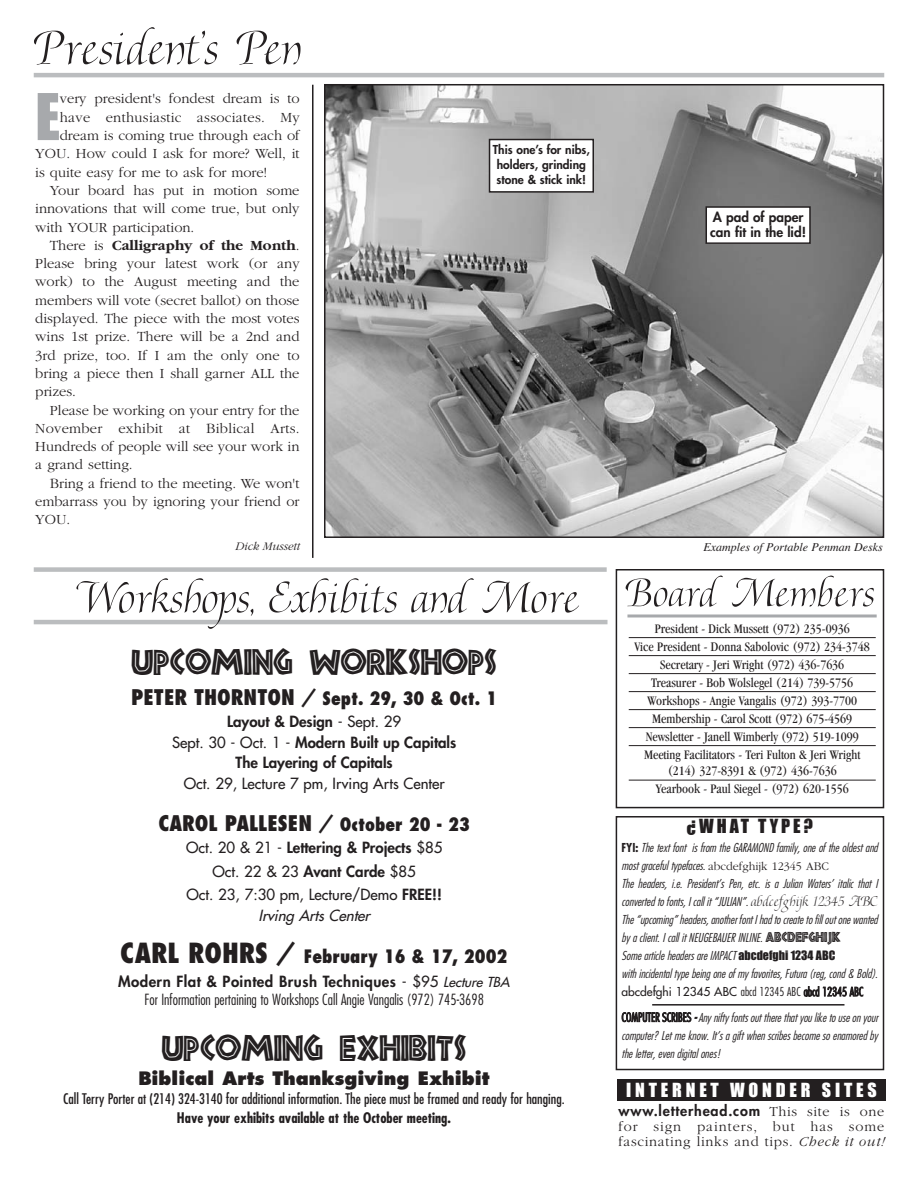
<style>
.page{position:relative;width:918px;height:1188px;background:#fff}
.page>*{position:absolute;margin:0;border:0;box-sizing:border-box;transform-origin:0 0}
.t1{font:59.55px "Impact";color:#a7a9ac}
.t2{font:39px "Neugebauer Inline";color:#231f20}
.t3{font:800 condensed 21px "Futura";color:#231f20}
.t4{font:800 condensed 18px "Futura";color:#231f20}
.t5{font:800 18px "Futura";color:#231f20}
.t6{font:18px "Impact";letter-spacing:.215em;color:#fff}
.t7{font:18px "Impact";letter-spacing:.16em;color:#231f20}
.t8{font:800 15px/20.4px "Futura";color:#231f20;text-align:center}
.t9{font:300 condensed 15px/18px "Futura";color:#231f20;text-align:center}
.t10{font:15px/20.4px "Futura";color:#231f20;text-align:center}
.t11{font:300 14.55px "Garamond";color:#231f20}
.t12{font:300 14.55px "Garamond";letter-spacing:.02em;color:#231f20}
.t13{font:700 14.55px "Garamond";color:#231f20}
.t14{font:condensed 14.25px "Futura";color:#231f20}
.t15{font:300 14.25px/15px "Garamond";letter-spacing:.06em;color:#231f20}
.t16{font:700 condensed 14.25px "Futura";color:#231f20}
.t17{font:800 14.25px "Futura";letter-spacing:.055em;color:#231f20}
.t18{font:condensed 13.5px/18px "Garamond";color:#231f20;text-align:center}
.t19{font:800 13.5px/15px "Futura";color:#231f20}
.t20{font:italic 300 condensed 12px/18px "Futura";color:#231f20}
.t21{font:800 12px/15px "Futura";color:#231f20;text-align:center}
.t22{font:italic 12px "Times";color:#231f20}
.t23{font:italic 300 12px "Garamond";color:#231f20}
.s1{font-weight:300}
.s2{font-size:21px}
.s3{font-weight:400}
.s4{font-size:18px}
.s5{font-weight:800}
.s6{font-style:italic}
.s7{font-size:27px}
.s8{font-weight:800;font-stretch:normal}
.s9{font-weight:400;font-stretch:normal}
.s10{font-weight:400;font-style:italic;font-stretch:normal;font-size:13.5px}
.s11{font-weight:700;font-style:normal}
.s12{font-family:"Garamond";font-style:normal;font-stretch:normal}
.s13{font-family:"Julian Font";font-weight:400;font-style:normal;font-stretch:normal;font-size:9px}
.s14{font-family:"Neugebauer Inline";font-weight:400;font-style:normal;font-stretch:normal;font-size:15px}
.s15{font-family:"Impact";font-weight:400;font-style:normal;font-stretch:normal}
.s16{font-weight:400;font-style:normal;font-stretch:normal}
.s17{font-style:normal}
.s18{font-family:"Garamond";font-weight:300}
</style>
<div class="page">
<svg style="left:34px;top:27px;width:183px;height:38px"></svg>
<svg style="left:237px;top:31px;width:64px;height:34px"></svg>
<hr style="left:34px;top:73px;width:850px;height:4px;background:#bbbdbf">
<div style="left:617px;top:1079px;width:269px;height:22px;background:#231f20"></div>
<div style="left:34px;top:567px;width:573px;height:5px;background:#bbbdbf"></div>
<hr style="left:34px;top:620px;width:574px;height:4px;background:#bbbdbf">
<div style="left:616px;top:569px;width:268px;height:239px;border:2px solid #231f20"></div>
<hr style="left:629px;top:637px;width:247px;height:1px;background:#231f20">
<hr style="left:629px;top:655px;width:247px;height:1px;background:#231f20">
<hr style="left:629px;top:673px;width:247px;height:1px;background:#231f20">
<hr style="left:629px;top:691px;width:247px;height:1px;background:#231f20">
<hr style="left:629px;top:709px;width:247px;height:1px;background:#231f20">
<hr style="left:629px;top:727px;width:247px;height:1px;background:#231f20">
<hr style="left:629px;top:745px;width:247px;height:1px;background:#231f20">
<hr style="left:629px;top:780px;width:247px;height:1px;background:#231f20">
<svg style="left:626px;top:576px;width:97px;height:31px"></svg>
<svg style="left:732px;top:576px;width:142px;height:31px"></svg>
<hr style="left:627px;top:614px;width:250px;height:3px;background:#a7a9ac">
<svg style="left:76px;top:578px;width:177px;height:51px"></svg>
<svg style="left:269px;top:578px;width:128px;height:35px"></svg>
<svg style="left:411px;top:578px;width:63px;height:35px"></svg>
<svg style="left:482px;top:581px;width:97px;height:32px"></svg>
<div style="left:616px;top:816px;width:268px;height:254px;border:2px solid #231f20"></div>
<hr style="left:312px;top:85px;width:2px;height:473px;background:#231f20">
<hr style="left:652px;top:1004px;width:192px;height:2px;background:#231f20">
<img style="left:327px;top:87px;width:554px;height:448px">
<div style="left:324px;top:84px;width:560px;height:454px;border:2px solid #231f20"></div>
<div style="left:706px;top:207px;width:104px;height:36px;background:#fff"></div>
<div style="left:706px;top:206px;width:105px;height:38px;border:2px solid #231f20"></div>
<div style="left:490px;top:140px;width:103px;height:52px;background:#fff"></div>
<div style="left:489px;top:139px;width:105px;height:54px;border:2px solid #231f20"></div>
<h1 class="t1" style="left:35px;top:98px;width:26px">E</h1>
<p class="t11" style="left:60px;top:93px;width:241px">very president's fondest dream is to</p>
<p class="t12" style="left:60px;top:112px;width:241px">have enthusiastic associates. My</p>
<p class="t11" style="left:60px;top:130px;width:241px">dream is coming true through each of</p>
<p class="t11" style="left:35px;top:148px;width:266px">YOU. How could I ask for more? Well, it</p>
<p class="t11" style="left:35px;top:166px;width:233px">is quite easy for me to ask for more!</p>
<p class="t11" style="left:50px;top:185px;width:251px">Your board has put in motion some</p>
<p class="t11" style="left:35px;top:203px;width:266px">innovations that will come true, but only</p>
<p class="t11" style="left:35px;top:221px;width:161px">with YOUR participation.</p>
<p class="t13" style="left:50px;top:240px;width:251px"><span class="s1">There is</span> Calligraphy of the Month<span class="s1">.</span></p>
<p class="t11" style="left:35px;top:258px;width:266px">Please bring your latest work (or any</p>
<p class="t11" style="left:35px;top:276px;width:266px">work) to the August meeting and the</p>
<p class="t11" style="left:35px;top:295px;width:266px">members will vote (secret ballot) on those</p>
<p class="t11" style="left:35px;top:313px;width:266px">displayed. The piece with the most votes</p>
<p class="t11" style="left:35px;top:331px;width:266px">wins 1st prize. There will be a 2nd and</p>
<p class="t11" style="left:35px;top:349px;width:266px">3rd prize, too. If I am the only one to</p>
<p class="t11" style="left:35px;top:368px;width:266px">bring a piece then I shall garner ALL the</p>
<p class="t11" style="left:35px;top:386px;width:42px">prizes.</p>
<p class="t11" style="left:50px;top:404px;width:251px">Please be working on your entry for the</p>
<p class="t12" style="left:35px;top:423px;width:266px">November exhibit at Biblical Arts.</p>
<p class="t11" style="left:35px;top:441px;width:266px">Hundreds of people will see your work in</p>
<p class="t11" style="left:35px;top:459px;width:99px">a grand setting.</p>
<p class="t11" style="left:50px;top:478px;width:251px">Bring a friend to the meeting. We won't</p>
<p class="t11" style="left:35px;top:496px;width:266px">embarrass you by ignoring your friend or</p>
<p class="t11" style="left:35px;top:514px;width:36px">YOU.</p>
<p class="t21" style="left:493px;top:143px;width:98px">This one’s for nibs, holders, grinding stone &amp; stick ink!</p>
<p class="t19" style="left:710px;top:211px;width:97px">A pad of paper can fit in the lid!</p>
<p class="t23" style="left:235px;top:541px;width:66px">Dick Mussett</p>
<p class="t22" style="left:704px;top:542px;width:181px">Examples of Portable Penman Desks</p>
<h2 class="t2" style="left:132px;top:639px;width:367px">UPCOMING WORKSHOPS</h2>
<h3 class="t4" style="left:131px;top:691px;width:367px"><span class="s2">PETER THORNTON /</span> Sept. 29, 30 &amp; Oct. 1</h3>
<p class="t8" style="left:172px;top:713px;width:286px">Layout &amp; Design <span class="s3">- Sept. 29<br>Sept. 30 - Oct. 1 -</span> Modern Built up Capitals<br>The Layering of Capitals</p>
<p class="t10" style="left:184px;top:774px;width:263px">Oct. 29, Lecture 7 pm, Irving Arts Center</p>
<h3 class="t3" style="left:158px;top:814px;width:313px">CAROL PALLESEN / <span class="s4">October 20 - 23</span></h3>
<p class="t8" style="left:186px;top:837px;width:258px;line-height:24.3px"><span class="s3">Oct. 20 &amp; 21 -</span> Lettering &amp; Projects <span class="s3">$85<br>Oct. 22 &amp; 23</span> Avant Carde <span class="s3">$85</span></p>
<p class="t10" style="left:187px;top:885px;width:257px">Oct. 23, 7:30 pm, Lecture/Demo <span class="s5">FREE!!<br></span><span class="s6">Irving Arts Center</span></p>
<h3 class="t4" style="left:120px;top:948px;width:389px"><span class="s7">CARL ROHRS /</span> February 16 &amp; 17, 2002</h3>
<p class="t9" style="left:118px;top:974px;width:393px"><span class="s8">Modern Flat &amp; Pointed Brush Techniques</span> <span class="s9">- $95</span> <span class="s10">Lecture TBA<br></span>For Information pertaining to Workshops Call Angie Vangalis (972) 745-3698</p>
<h2 class="t2" style="left:162px;top:1025px;width:306px">UPCOMING EXHIBITS</h2>
<h3 class="t5" style="left:138px;top:1070px;width:353px">Biblical Arts Thanksgiving Exhibit</h3>
<p class="t14" style="left:63px;top:1093px;width:503px">Call Terry Porter at (214) 324-3140 for additional information. The piece must be framed and ready for hanging.</p>
<p class="t16" style="left:177px;top:1111px;width:276px">Have your exhibits available at the October meeting.</p>
<p class="t18" style="left:635px;top:621px;width:237px">President - Dick Mussett (972) 235-0936<br>Vice President - Donna Sabolovic (972) 234-3748<br>Secretary - Jeri Wright (972) 436-7636<br>Treasurer - Bob Wolslegel (214) 739-5756<br>Workshops - Angie Vangalis (972) 393-7700<br>Membership - Carol Scott (972) 675-4569<br>Newsletter - Janell Wimberly (972) 519-1099<br>Meeting Facilitators - Teri Fulton &amp; Jeri Wright</p>
<p class="t18" style="left:656px;top:763px;width:195px">(214) 327-8391 &amp; (972) 436-7636<br>Yearbook - Paul Siegel - (972) 620-1556</p>
<h3 class="t7" style="left:687px;top:820px;width:128px">¿WHAT TYPE?</h3>
<p class="t20" style="left:621px;top:840px;width:260px"><span class="s11">F Y I :</span> Thetextfont isfrom theGARAMOND family,oneof theoldestand mostgracefultypefaces.<span class="s12">abcdefghijk 12345 ABC<br></span>The headers, i.e. President’s Pen, etc. is a Julian Waters’ italic that I convertedtofonts,Icallit“JULIAN”.<span class="s13">a b dc efgh ij k 1 2 3 4 5 AB C </span>The“upcoming”headers,anotherfontIhadtocreatetofilloutonewanted by aclient.IcallitNEUGEBAUERINLINE.<span class="s14">A B C D E F G H I J K </span>SomearticleheadersareIMPACT<span class="s15">a b c d e f g h i 1 2 3 4 A B C </span>withincidentaltypebeingoneof my favorites,Futura(reg,cond&amp; Bold). <span class="s16">abcdefghi 12345 ABC</span> <span class="s17">abcd 12345 ABC abcd 12345 ABC</span></p>
<p class="t20" style="left:621px;top:1009px;width:260px"><span class="s17">C O M P U T E R S C R I B E S</span> -Any nifty fontsouttherethatyouliketouseonyour computer? Letmeknow.It’sagiftwhenscribesbecomesoenamoredby theletter,evendigitalones!</p>
<h3 class="t6" style="left:626px;top:1084px;width:252px">INTERNET WONDER SITES</h3>
<p class="t17" style="left:619px;top:1104px;width:267px">www.letterhead.com <span class="s18">This site is one</span></p>
<p class="t15" style="left:619px;top:1120px;width:267px">for sign painters, but has some fascinating links and tips. <span class="s6">Check it out!</span></p>
</div>
